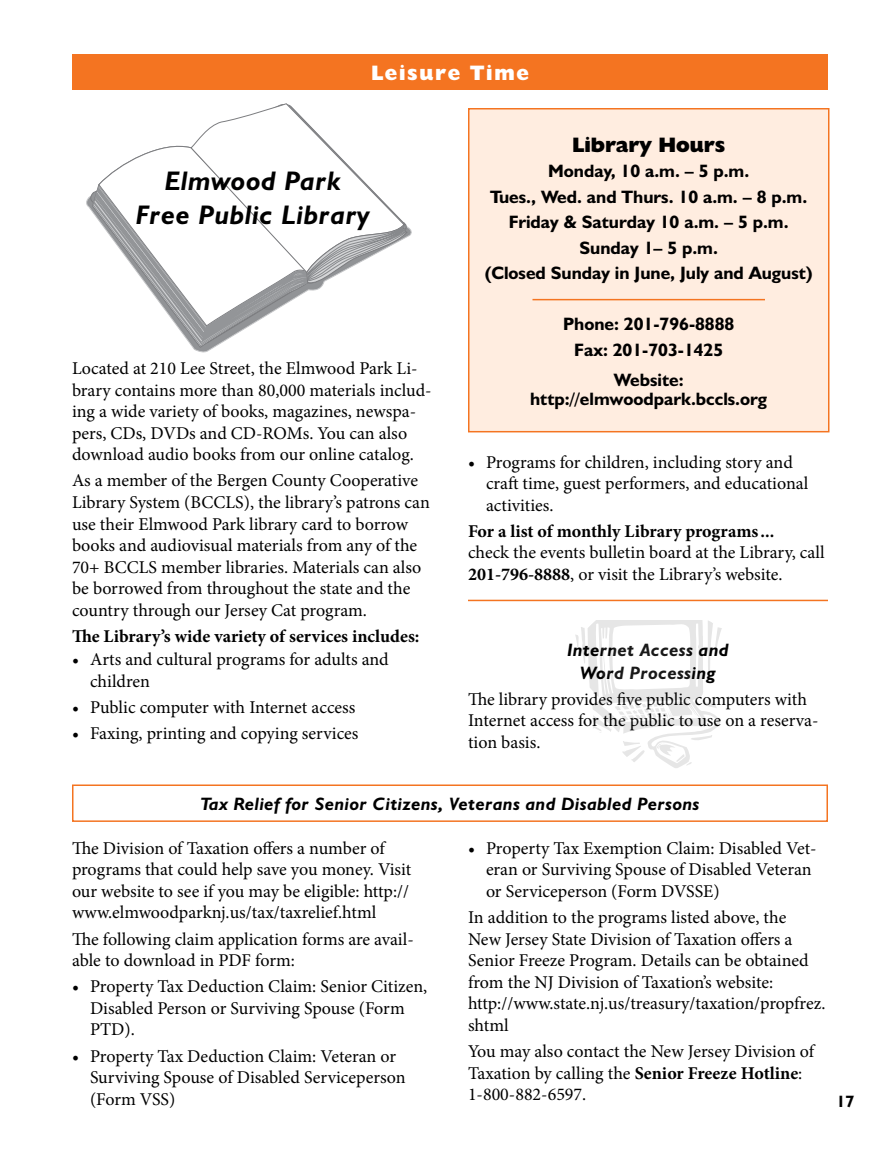
<style>
.page{position:relative;width:891px;height:1161px;background:#fff}
.page>*{position:absolute;margin:0;border:0;box-sizing:border-box;transform-origin:0 0}
.t1{font:italic 700 27px/34.5px "Humanist 521 BT";letter-spacing:.03em;color:#000;text-align:center}
.t2{font:800 21px "Humanist 521 BT";color:#000}
.t3{font:800 21px "Humanist 521 BT";letter-spacing:.08em;color:#fff}
.t4{font:18px/21.6px "Minion Pro";color:#000}
.t5{font:700 18px/25.5px "Humanist 521 BT";color:#000;text-align:center}
.t6{font:italic 700 18px/22.5px "Humanist 521 BT";letter-spacing:.03em;color:#000;text-align:center}
.t7{font:700 18px "Minion Pro";color:#000}
.t8{font:700 16.5px "Humanist 521 BT";color:#000}
.s1{font-weight:700}
</style>
<div class="page">
<div style="left:72px;top:54px;width:756px;height:36px;background:#f47421"></div>
<hr style="left:468px;top:600px;width:360px;height:1px;background:#f47421">
<div style="left:469px;top:109px;width:360px;height:323px;background:#ffede0"></div>
<hr style="left:532px;top:299px;width:233px;height:1px;background:#f47421">
<div style="left:468px;top:108px;width:362px;height:324px;border:2px solid #f47421"></div>
<svg style="left:93px;top:104px;width:315px;height:242px"></svg>
<svg style="left:575px;top:620px;width:147px;height:148px"></svg>
<div style="left:72px;top:784px;width:756px;height:38px;border:2px solid #f47421"></div>
<p class="t3" style="left:371px;top:60px;width:159px">Leisure Time</p>
<h1 class="t1" style="left:136px;top:162px;width:235px">Elmwood Park<br>Free Public Library</h1>
<p class="t4" style="left:72px;top:358px;width:361px">Located at 210 Lee Street, the Elmwood Park Li&shy;brary contains more than 80,000 materials includ&shy;ing a wide variety of books, magazines, newspa&shy;pers, CDs, DVDs and CD-ROMs. You can also download audio books from our online catalog.</p>
<p class="t4" style="left:72px;top:470px;width:359px">As a member of the Bergen County Cooperative Library System (BCCLS), the library’s patrons can use their Elmwood Park library card to borrow books and audiovisual materials from any of the 70+ BCCLS member libraries. Materials can also be borrowed from throughout the state and the country through our Jersey Cat program.</p>
<p class="t7" style="left:72px;top:624px;width:349px">The Library’s wide variety of services includes:</p>
<p class="t4" style="left:90px;top:649px;width:300px;text-indent:-18px">• Arts and cultural programs for adults and children</p>
<p class="t4" style="left:72px;top:697px;width:285px">• Public computer with Internet access</p>
<p class="t4" style="left:72px;top:723px;width:288px">• Faxing, printing and copying services</p>
<p class="t2" style="left:572px;top:132px;width:155px">Library Hours</p>
<p class="t5" style="left:485px;top:158px;width:329px">Monday, 10 a.m. – 5 p.m.<br>Tues., Wed. and Thurs. 10 a.m. – 8 p.m.<br>Friday &amp; Saturday 10 a.m. – 5 p.m.<br>Sunday 1– 5 p.m.<br>(Closed Sunday in June, July and August)</p>
<p class="t5" style="left:563px;top:311px;width:173px">Phone: 201-796-8888<br>Fax: 201-703-1425</p>
<p class="t5" style="left:530px;top:370px;width:239px;line-height:19.5px">Website: http://elmwoodpark.bccls.org</p>
<p class="t4" style="left:486px;top:451px;width:324px;text-indent:-18px">• Programs for children, including story and craft time, guest performers, and educational activities.</p>
<p class="t7" style="left:468px;top:518px;width:308px">For a list of monthly Library programs...</p>
<p class="t4" style="left:468px;top:542px;width:358px">check the events bulletin board at the Library, call<br><span class="s1">201-796-8888</span>, or visit the Library’s website.</p>
<p class="t6" style="left:567px;top:638px;width:163px">Internet Access and<br>Word Processing</p>
<p class="t4" style="left:468px;top:688px;width:352px">The library provides five public computers with<br>Internet access for the public to use on a reserva&shy;tion basis.</p>
<p class="t6" style="left:200px;top:792px;width:501px">Tax Relief for Senior Citizens, Veterans and Disabled Persons</p>
<p class="t4" style="left:72px;top:837px;width:341px">The Division of Taxation offers a number of programs that could help save you money. Visit our website to see if you may be eligible: http:// www.elmwoodparknj.us/tax/taxrelief.html</p>
<p class="t4" style="left:72px;top:928px;width:343px">The following claim application forms are avail&shy;able to download in PDF form:</p>
<p class="t4" style="left:90px;top:976px;width:339px;text-indent:-18px">• Property Tax Deduction Claim: Senior Citizen,<br>Disabled Person or Surviving Spouse (Form<br>PTD).</p>
<p class="t4" style="left:90px;top:1045px;width:317px;text-indent:-18px">• Property Tax Deduction Claim: Veteran or<br>Surviving Spouse of Disabled Serviceperson (Form VSS)</p>
<p class="t4" style="left:486px;top:837px;width:332px;text-indent:-18px">• Property Tax Exemption Claim: Disabled Vet&shy;eran or Surviving Spouse of Disabled Veteran or Serviceperson (Form DVSSE)</p>
<p class="t4" style="left:468px;top:907px;width:359px">In addition to the programs listed above, the<br>New Jersey State Division of Taxation offers a Senior Freeze Program. Details can be obtained from the NJ Division of Taxation’s website: http://www.state.nj.us/treasury/taxation/propfrez. shtml</p>
<p class="t4" style="left:468px;top:1041px;width:348px">You may also contact the New Jersey Division of<br>Taxation by calling the <span class="s1">Senior Freeze Hotline</span>:<br>1-800-882-6597.</p>
<p class="t8" style="left:836px;top:1091px;width:19px">17</p>
</div>
